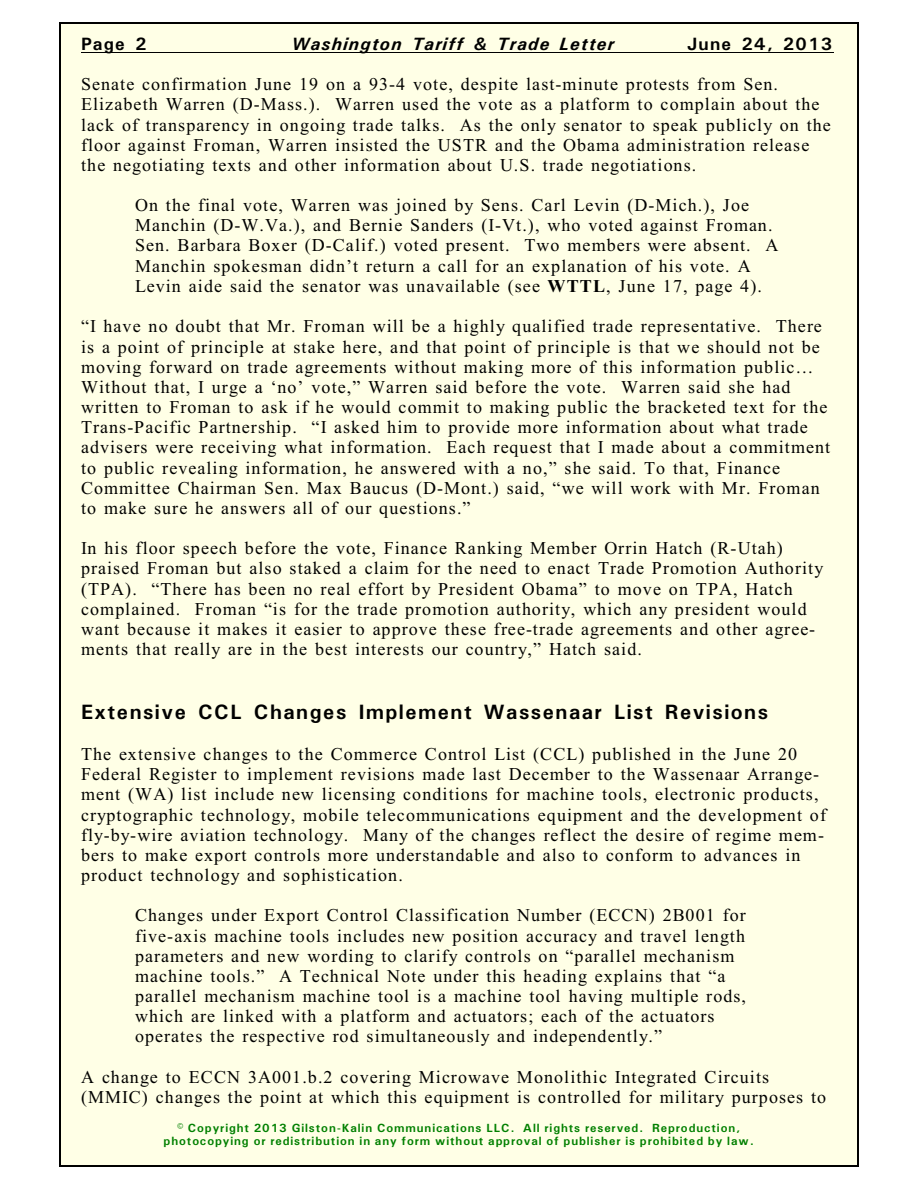
<style>
.page{position:relative;width:918px;height:1188px;background:#fff}
.page>*{position:absolute;margin:0;border:0;box-sizing:border-box;transform-origin:0 0}
.t1{font:700 21px "Univers";letter-spacing:.075em;color:#000}
.t2{font:18px/20.1px "Times New Roman";letter-spacing:.06em;color:#000}
.t3{font:italic 700 18px "Univers";letter-spacing:.065em;color:#000}
.t4{font:700 18px "Univers";letter-spacing:.075em;color:#000}
.t5{font:700 12px/13.6px "Univers";letter-spacing:.075em;color:#008000;text-align:center}
.s1{font-weight:700}
</style>
<div class="page">
<div style="left:59px;top:23px;width:800px;height:1143px;background:#ffffe6"></div>
<hr style="left:59px;top:23px;width:1px;height:1143px;background:#000">
<hr style="left:857px;top:23px;width:2px;height:1143px;background:#000">
<hr style="left:59px;top:23px;width:799px;height:1px;background:#000">
<hr style="left:59px;top:1165px;width:799px;height:1px;background:#000">
<hr style="left:81px;top:52px;width:752px;height:1px;background:#000">
<p class="t4" style="left:81px;top:38px;width:67px">Page 2</p>
<p class="t3" style="left:292px;top:38px;width:324px">Washington Tariff &amp; Trade Letter</p>
<p class="t4" style="left:688px;top:38px;width:146px">June 24, 2013</p>
<p class="t2" style="left:81px;top:76px;width:751px">Senate confirmation June 19 on a 93-4 vote, despite last-minute protests from Sen.<br>Elizabeth Warren (D-Mass.). Warren used the vote as a platform to complain about the lack of transparency in ongoing trade talks. As the only senator to speak publicly on the floor against Froman, Warren insisted the USTR and the Obama administration release the negotiating texts and other information about U.S. trade negotiations.</p>
<p class="t2" style="left:135px;top:197px;width:645px">On the final vote, Warren was joined by Sens. Carl Levin (D-Mich.), Joe Manchin (D-W.Va.), and Bernie Sanders (I-Vt.), who voted against Froman.<br>Sen. Barbara Boxer (D-Calif.) voted present. Two members were absent. A Manchin spokesman didn’t return a call for an explanation of his vote. A Levin aide said the senator was unavailable (see <span class="s1">WTTL</span>, June 17, page 4).</p>
<p class="t2" style="left:81px;top:318px;width:751px">“I have no doubt that Mr. Froman will be a highly qualified trade representative. There is a point of principle at stake here, and that point of principle is that we should not be moving forward on trade agreements without making more of this information public… Without that, I urge a ‘no’ vote,” Warren said before the vote. Warren said she had written to Froman to ask if he would commit to making public the bracketed text for the Trans-Pacific Partnership. “I asked him to provide more information about what trade advisers were receiving what information. Each request that I made about a commitment to public revealing information, he answered with a no,” she said. To that, Finance Committee Chairman Sen. Max Baucus (D-Mont.) said, “we will work with Mr. Froman to make sure he answers all of our questions.”</p>
<p class="t2" style="left:81px;top:540px;width:744px">In his floor speech before the vote, Finance Ranking Member Orrin Hatch (R-Utah) praised Froman but also staked a claim for the need to enact Trade Promotion Authority (TPA). “There has been no real effort by President Obama” to move on TPA, Hatch complained. Froman “is for the trade promotion authority, which any president would want because it makes it easier to approve these free-trade agreements and other agree&shy;ments that really are in the best interests our country,” Hatch said.</p>
<p class="t1" style="left:81px;top:705px;width:689px">Extensive CCL Changes Implement Wassenaar List Revisions</p>
<p class="t2" style="left:81px;top:746px;width:747px">The extensive changes to the Commerce Control List (CCL) published in the June 20<br>Federal Register to implement revisions made last December to the Wassenaar Arrange&shy;ment (WA) list include new licensing conditions for machine tools, electronic products, cryptographic technology, mobile telecommunications equipment and the development of fly-by-wire aviation technology. Many of the changes reflect the desire of regime mem&shy;bers to make export controls more understandable and also to conform to advances in product technology and sophistication.</p>
<p class="t2" style="left:135px;top:907px;width:613px">Changes under Export Control Classification Number (ECCN) 2B001 for five-axis machine tools includes new position accuracy and travel length parameters and new wording to clarify controls on “parallel mechanism machine tools.” A Technical Note under this heading explains that “a parallel mechanism machine tool is a machine tool having multiple rods, which are linked with a platform and actuators; each of the actuators operates the respective rod simultaneously and independently.”</p>
<p class="t2" style="left:81px;top:1068px;width:747px">A change to ECCN 3A001.b.2 covering Microwave Monolithic Integrated Circuits (MMIC) changes the point at which this equipment is controlled for military purposes to</p>
<p class="t5" style="left:164px;top:1122px;width:592px">© Copyright 2013 Gilston-Kalin Communications LLC. All rights reserved. Reproduction, photocopying or redistribution in any form without approval of publisher is prohibited by law.</p>
</div>
